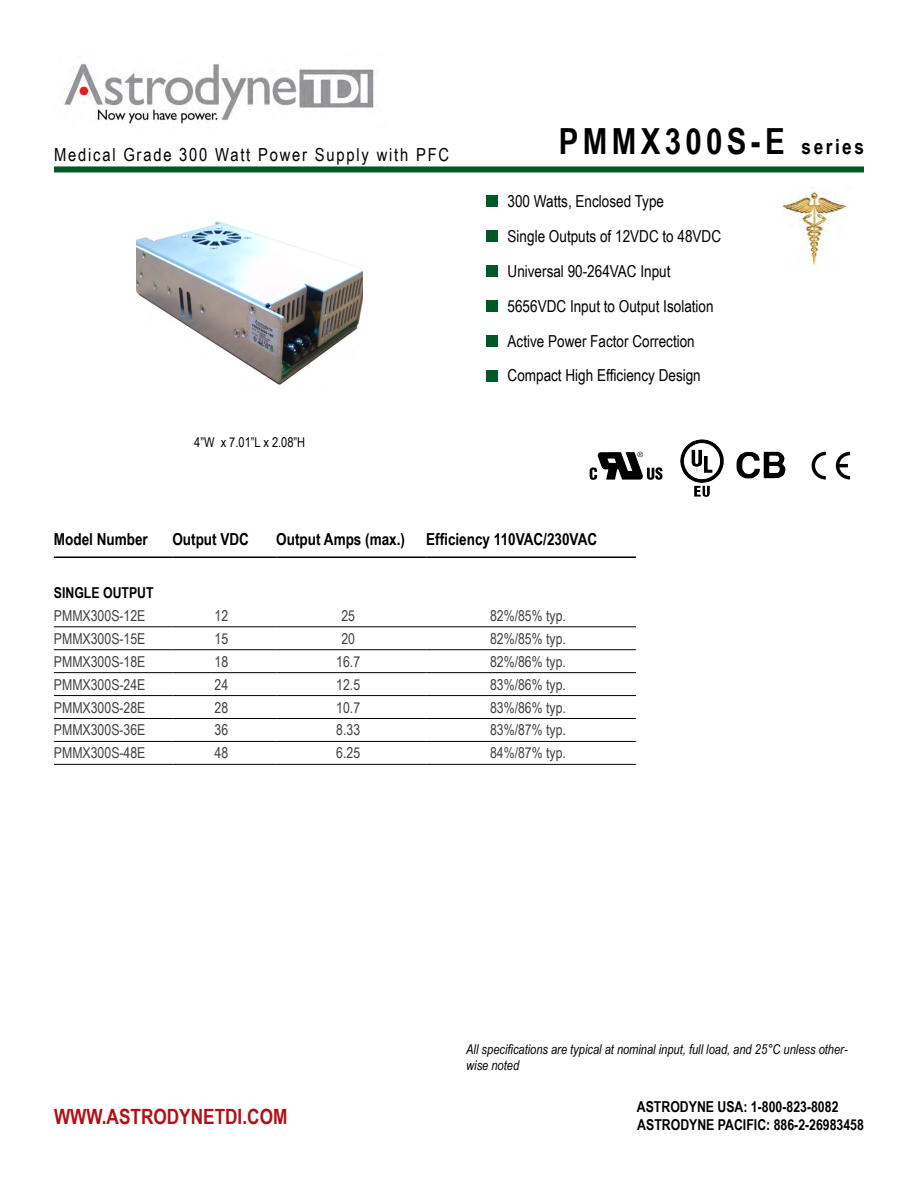
<style>
.page{position:relative;width:918px;height:1188px;background:#fff}
.page>*{position:absolute;margin:0;border:0;box-sizing:border-box;transform-origin:0 0}
.t1{font:700 36px "Arial Narrow";letter-spacing:.12em;color:#000}
.t2{font:700 21px "Arial Narrow";color:#b11116}
.t3{font:18px "Arial Narrow";letter-spacing:.1em;color:#000}
.t4{font:16.5px/34.8px "Arial Narrow";color:#000}
.t5{font:700 16.5px "Arial Narrow";color:#000}
.t6{font:15px "Arial Narrow";color:#414042}
.t7{font:700 15px/18px "Arial Narrow";color:#000}
.t8{font:italic 13.5px/16.2px "Arial Narrow";color:#000}
.t9{font:13.5px "Arial Narrow";color:#000}
.s1{font-size:21px}
</style>
<div class="page">
<div style="left:54px;top:166px;width:810px;height:6px;background:#005826"></div>
<img style="left:64px;top:64px;width:310px;height:60px">
<svg style="left:590px;top:452px;width:72px;height:28px"></svg>
<svg style="left:812px;top:452px;width:14px;height:28px"></svg>
<svg style="left:836px;top:452px;width:14px;height:28px"></svg>
<svg style="left:736px;top:452px;width:49px;height:26px"></svg>
<div style="left:486px;top:195px;width:12px;height:12px;background:#005826"></div>
<div style="left:486px;top:230px;width:12px;height:12px;background:#005826"></div>
<div style="left:486px;top:265px;width:12px;height:12px;background:#005826"></div>
<div style="left:486px;top:300px;width:12px;height:12px;background:#005826"></div>
<div style="left:486px;top:335px;width:12px;height:12px;background:#005826"></div>
<div style="left:486px;top:370px;width:12px;height:12px;background:#005826"></div>
<img style="left:680px;top:439px;width:44px;height:58px">
<img style="left:137px;top:221px;width:226px;height:164px">
<img style="left:782px;top:190px;width:65px;height:75px">
<hr style="left:172px;top:556px;width:104px;height:2px;background:#000">
<hr style="left:276px;top:556px;width:150px;height:2px;background:#000">
<hr style="left:426px;top:556px;width:210px;height:2px;background:#000">
<hr style="left:54px;top:764px;width:118px;height:1px;background:#000">
<hr style="left:172px;top:764px;width:104px;height:1px;background:#000">
<hr style="left:276px;top:764px;width:150px;height:1px;background:#000">
<hr style="left:426px;top:764px;width:210px;height:1px;background:#000">
<hr style="left:54px;top:741px;width:118px;height:1px;background:#000">
<hr style="left:172px;top:741px;width:104px;height:1px;background:#000">
<hr style="left:276px;top:741px;width:150px;height:1px;background:#000">
<hr style="left:426px;top:741px;width:210px;height:1px;background:#000">
<hr style="left:54px;top:718px;width:118px;height:1px;background:#000">
<hr style="left:172px;top:718px;width:104px;height:1px;background:#000">
<hr style="left:276px;top:718px;width:150px;height:1px;background:#000">
<hr style="left:426px;top:718px;width:210px;height:1px;background:#000">
<hr style="left:54px;top:695px;width:118px;height:1px;background:#000">
<hr style="left:172px;top:695px;width:104px;height:1px;background:#000">
<hr style="left:276px;top:695px;width:150px;height:1px;background:#000">
<hr style="left:426px;top:695px;width:210px;height:1px;background:#000">
<hr style="left:54px;top:672px;width:118px;height:1px;background:#000">
<hr style="left:172px;top:672px;width:104px;height:1px;background:#000">
<hr style="left:276px;top:672px;width:150px;height:1px;background:#000">
<hr style="left:426px;top:672px;width:210px;height:1px;background:#000">
<hr style="left:54px;top:649px;width:118px;height:1px;background:#000">
<hr style="left:172px;top:649px;width:104px;height:1px;background:#000">
<hr style="left:276px;top:649px;width:150px;height:1px;background:#000">
<hr style="left:426px;top:649px;width:210px;height:1px;background:#000">
<hr style="left:172px;top:626px;width:104px;height:1px;background:#000">
<hr style="left:276px;top:626px;width:150px;height:1px;background:#000">
<hr style="left:426px;top:626px;width:210px;height:1px;background:#000">
<hr style="left:54px;top:556px;width:118px;height:2px;background:#000">
<hr style="left:54px;top:626px;width:118px;height:1px;background:#000">
<p class="t3" style="left:54px;top:142px;width:397px">Medical Grade 300 Watt Power Supply with PFC</p>
<p class="t9" style="left:194px;top:432px;width:112px">4”W x 7.01”L x 2.08”H</p>
<h1 class="t1" style="left:559px;top:114px;width:307px">PMMX300S-E <span class="s1">series</span></h1>
<p class="t4" style="left:508px;top:184px;width:215px">300 Watts, Enclosed Type<br>Single Outputs of 12VDC to 48VDC<br>Universal 90-264VAC Input<br>5656VDC Input to Output Isolation<br>Active Power Factor Correction<br>Compact High Efficiency Design</p>
<p class="t5" style="left:54px;top:526px;width:95px">Model Number</p>
<p class="t5" style="left:172px;top:526px;width:78px">Output VDC</p>
<p class="t5" style="left:276px;top:526px;width:130px">Output Amps (max.)</p>
<p class="t5" style="left:426px;top:526px;width:172px">Efficiency 110VAC/230VAC</p>
<p class="t7" style="left:54px;top:583px;width:101px">SINGLE OUTPUT</p>
<p class="t6" style="left:54px;top:605px;width:93px">PMMX300S-12E</p>
<p class="t6" style="left:215px;top:605px;width:15px">12</p>
<p class="t6" style="left:341px;top:605px;width:15px">25</p>
<p class="t6" style="left:490px;top:605px;width:77px">82%/85% typ.</p>
<p class="t6" style="left:54px;top:627px;width:93px">PMMX300S-15E</p>
<p class="t6" style="left:215px;top:627px;width:15px">15</p>
<p class="t6" style="left:341px;top:627px;width:15px">20</p>
<p class="t6" style="left:490px;top:627px;width:77px">82%/85% typ.</p>
<p class="t6" style="left:54px;top:650px;width:93px">PMMX300S-18E</p>
<p class="t6" style="left:215px;top:650px;width:15px">18</p>
<p class="t6" style="left:336px;top:650px;width:25px">16.7</p>
<p class="t6" style="left:490px;top:650px;width:77px">82%/86% typ.</p>
<p class="t6" style="left:54px;top:673px;width:93px">PMMX300S-24E</p>
<p class="t6" style="left:215px;top:673px;width:15px">24</p>
<p class="t6" style="left:336px;top:673px;width:25px">12.5</p>
<p class="t6" style="left:490px;top:673px;width:77px">83%/86% typ.</p>
<p class="t6" style="left:54px;top:696px;width:93px">PMMX300S-28E</p>
<p class="t6" style="left:215px;top:696px;width:15px">28</p>
<p class="t6" style="left:336px;top:696px;width:25px">10.7</p>
<p class="t6" style="left:490px;top:696px;width:77px">83%/86% typ.</p>
<p class="t6" style="left:54px;top:719px;width:93px">PMMX300S-36E</p>
<p class="t6" style="left:215px;top:719px;width:15px">36</p>
<p class="t6" style="left:336px;top:719px;width:25px">8.33</p>
<p class="t6" style="left:490px;top:719px;width:77px">83%/87% typ.</p>
<p class="t6" style="left:54px;top:742px;width:93px">PMMX300S-48E</p>
<p class="t6" style="left:215px;top:742px;width:15px">48</p>
<p class="t6" style="left:336px;top:742px;width:25px">6.25</p>
<p class="t6" style="left:490px;top:742px;width:77px">84%/87% typ.</p>
<p class="t8" style="left:466px;top:1041px;width:383px">All specifications are typical at nominal input, full load, and 25°C unless other&shy;wise noted</p>
<h2 class="t2" style="left:54px;top:1101px;width:235px">WWW.ASTRODYNETDI.COM</h2>
<p class="t7" style="left:637px;top:1097px;width:229px">ASTRODYNE USA: 1-800-823-8082<br>ASTRODYNE PACIFIC: 886-2-26983458</p>
</div>
